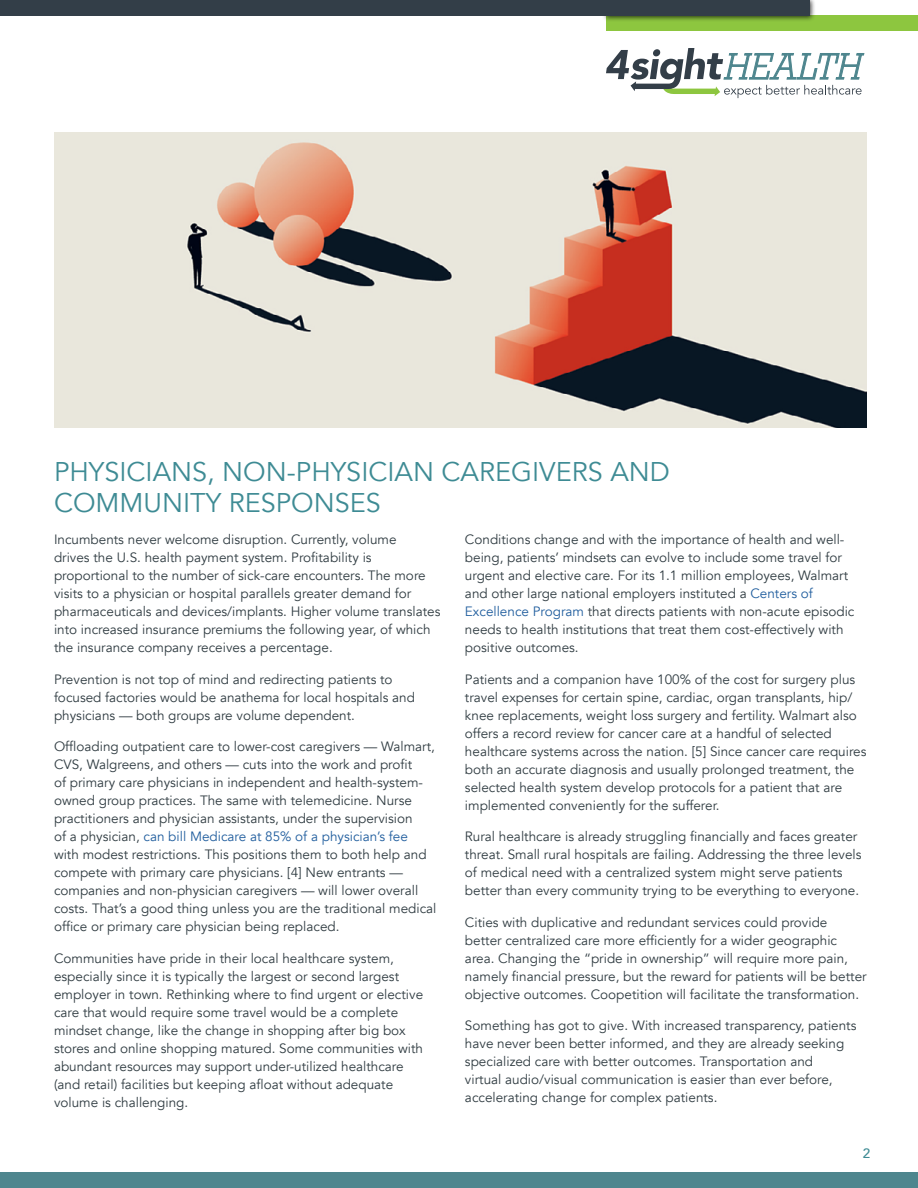
<style>
.page{position:relative;width:918px;height:1188px;background:#fff}
.page>*{position:absolute;margin:0;border:0;box-sizing:border-box;transform-origin:0 0}
.t1{font:27px/31.5px "Avenir";color:#3e8b94}
.t2{font:13.5px/18px "Avenir";color:#303c42}
.t3{font:500 13.5px "Avenir";color:#3e8b94}
.s1{color:#215e9e}
</style>
<div class="page">
<svg style="left:606px;top:48px;width:258px;height:50px"></svg>
<div style="left:606px;top:16px;width:312px;height:15px;background:#8dc63f"></div>
<div style="left:602px;top:0;width:214px;height:22px;background:#000;opacity:.75"></div>
<div style="left:0;top:0;width:810px;height:16px;background:#333e48"></div>
<div style="left:0;top:1172px;width:918px;height:16px;background:#4e868e"></div>
<img style="left:54px;top:132px;width:813px;height:296px">
<h1 class="t1" style="left:54px;top:456px;width:617px">PHYSICIANS, NON-PHYSICIAN CAREGIVERS AND<br>COMMUNITY RESPONSES</h1>
<p class="t2" style="left:54px;top:531px;width:388px">Incumbents never welcome disruption. Currently, volume<br>drives the U.S. health payment system. Profitability is proportional to the number of sick-care encounters. The more visits to a physician or hospital parallels greater demand for pharmaceuticals and devices/implants. Higher volume translates into increased insurance premiums the following year, of which the insurance company receives a percentage.</p>
<p class="t2" style="left:54px;top:670px;width:363px">Prevention is not top of mind and redirecting patients to focused factories would be anathema for local hospitals and physicians — both groups are volume dependent.</p>
<p class="t2" style="left:54px;top:738px;width:384px">Offloading outpatient care to lower-cost caregivers — Walmart, CVS, Walgreens, and others — cuts into the work and profit<br>of primary care physicians in independent and health-system&shy;owned group practices. The same with telemedicine. Nurse practitioners and physician assistants, under the supervision<br>of a physician, <span class="s1">can bill Medicare at 85% of a physician’s fee<br></span>with modest restrictions. This positions them to both help and compete with primary care physicians. [4] New entrants — companies and non-physician caregivers — will lower overall costs. That’s a good thing unless you are the traditional medical office or primary care physician being replaced.</p>
<p class="t2" style="left:54px;top:949px;width:371px">Communities have pride in their local healthcare system, especially since it is typically the largest or second largest employer in town. Rethinking where to find urgent or elective care that would require some travel would be a complete mindset change, like the change in shopping after big box stores and online shopping matured. Some communities with abundant resources may support under-utilized healthcare (and retail) facilities but keeping afloat without adequate volume is challenging.</p>
<p class="t2" style="left:465px;top:531px;width:391px">Conditions change and with the importance of health and well&shy;being, patients’ mindsets can evolve to include some travel for urgent and elective care. For its 1.1 million employees, Walmart and other large national employers instituted a <span class="s1">Centers of Excellence Program</span> that directs patients with non-acute episodic needs to health institutions that treat them cost-effectively with positive outcomes.</p>
<p class="t2" style="left:465px;top:670px;width:403px">Patients and a companion have 100% of the cost for surgery plus travel expenses for certain spine, cardiac, organ transplants, hip/ knee replacements, weight loss surgery and fertility. Walmart also offers a record review for cancer care at a handful of selected healthcare systems across the nation. [5] Since cancer care requires both an accurate diagnosis and usually prolonged treatment, the selected health system develop protocols for a patient that are implemented conveniently for the sufferer.</p>
<p class="t2" style="left:465px;top:828px;width:398px">Rural healthcare is already struggling financially and faces greater threat. Small rural hospitals are failing. Addressing the three levels of medical need with a centralized system might serve patients better than every community trying to be everything to everyone.</p>
<p class="t2" style="left:465px;top:913px;width:403px">Cities with duplicative and redundant services could provide better centralized care more efficiently for a wider geographic area. Changing the “pride in ownership” will require more pain, namely financial pressure, but the reward for patients will be better objective outcomes. Coopetition will facilitate the transformation.</p>
<p class="t2" style="left:465px;top:1017px;width:393px">Something has got to give. With increased transparency, patients have never been better informed, and they are already seeking specialized care with better outcomes. Transportation and<br>virtual audio/visual communication is easier than ever before, accelerating change for complex patients.</p>
<p class="t3" style="left:863px;top:1142px;width:9px">2</p>
</div>
